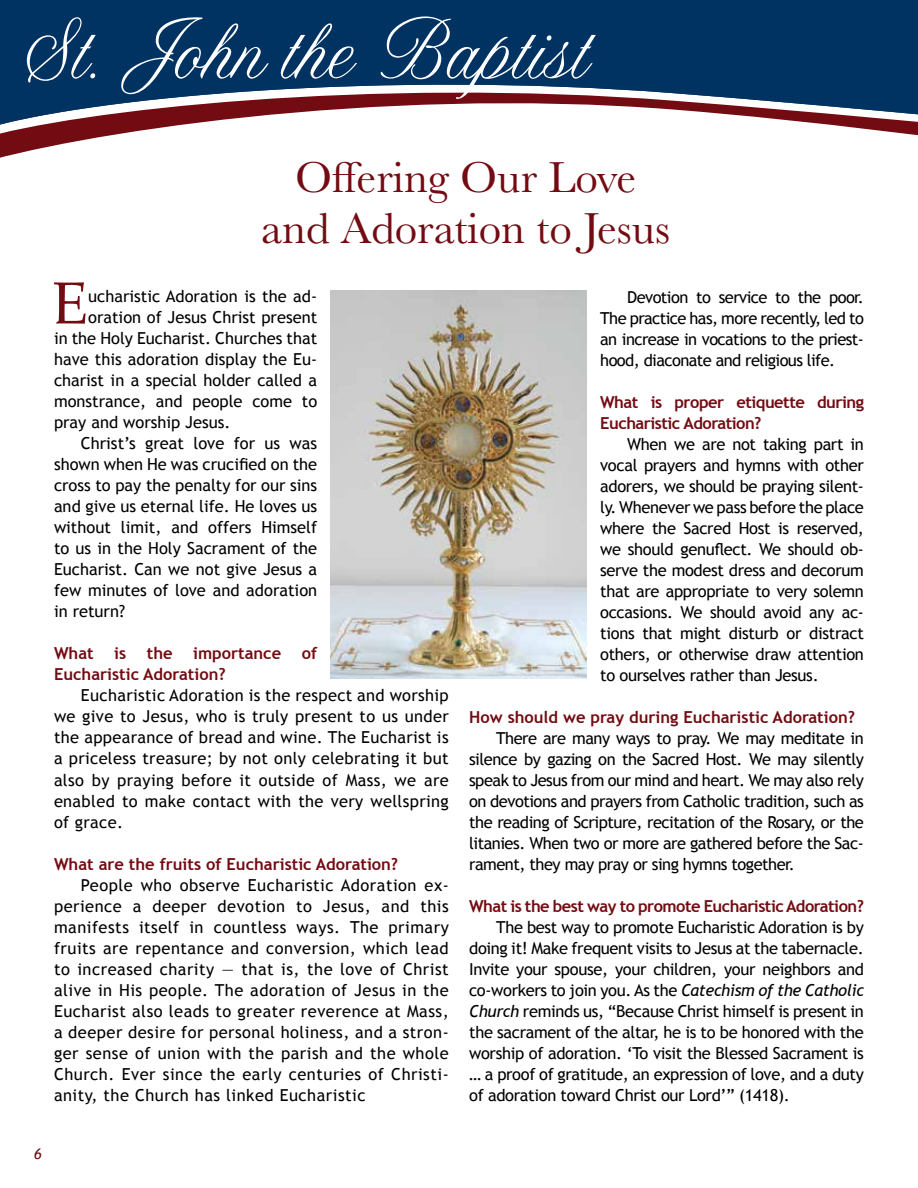
<style>
.page{position:relative;width:918px;height:1188px;background:#fff}
.page>*{position:absolute;margin:0;border:0;box-sizing:border-box;transform-origin:0 0}
.t1{font:87px "Altast Greeting";color:#fff}
.t2{font:59.4px "Palatino Linotype";color:#730b12}
.t3{font:45px/51px "Baskerville";color:#730b12;text-align:center}
.t4{font:16.5px/21px "Trebuchet MS";color:#000;text-align:justify}
.t5{font:700 16.5px/21px "Trebuchet MS";color:#730b12}
.t6{font:700 16.5px/21px "Trebuchet MS";letter-spacing:-.03em;color:#730b12}
.t7{font:italic 15px "Trebuchet MS";color:#730b12}
.s1{font-style:italic}
</style>
<div class="page">
<svg style="left:0;top:125px;width:918px;height:17px"></svg>
<svg style="left:0;top:0;width:918px;height:125px;background:#2e4c71"></svg>
<img style="left:331px;top:290px;width:256px;height:388px">
<h1 class="t1" style="left:10px;top:4px;width:575px">St. John the Baptist</h1>
<h3 class="t3" style="left:261px;top:153px;width:411px">Offering Our Love and Adoration to Jesus</h3>
<h2 class="t2" style="left:52px;top:261px;width:38px">E</h2>
<p class="t4" style="left:88px;top:286px;width:231px">ucharistic Adoration is the ad-</p>
<p class="t4" style="left:88px;top:307px;width:231px">oration of Jesus Christ present</p>
<p class="t4" style="left:54px;top:328px;width:265px">in the Holy Eucharist. Churches that</p>
<p class="t4" style="left:54px;top:349px;width:265px">have this adoration display the Eu-</p>
<p class="t4" style="left:54px;top:370px;width:265px">charist in a special holder called a</p>
<p class="t4" style="left:54px;top:391px;width:265px">monstrance, and people come to</p>
<p class="t4" style="left:54px;top:412px;width:178px">pray and worship Jesus.</p>
<p class="t4" style="left:81px;top:433px;width:238px">Christ’s great love for us was</p>
<p class="t4" style="left:54px;top:454px;width:265px">shown when He was crucified on the</p>
<p class="t4" style="left:54px;top:475px;width:265px">cross to pay the penalty for our sins</p>
<p class="t4" style="left:54px;top:496px;width:265px">and give us eternal life. He loves us</p>
<p class="t4" style="left:54px;top:517px;width:265px">without limit, and offers Himself</p>
<p class="t4" style="left:54px;top:538px;width:265px">to us in the Holy Sacrament of the</p>
<p class="t4" style="left:54px;top:559px;width:265px">Eucharist. Can we not give Jesus a</p>
<p class="t4" style="left:54px;top:580px;width:265px">few minutes of love and adoration</p>
<p class="t4" style="left:54px;top:601px;width:73px">in return?</p>
<p class="t5" style="left:54px;top:643px;width:265px">What is the importance of<br>Eucharistic Adoration?</p>
<p class="t4" style="left:54px;top:685px;width:396px;text-indent:27px">Eucharistic Adoration is the respect and worship we give to Jesus, who is truly present to us under the appearance of bread and wine. The Eucharist is a priceless treasure; by not only celebrating it but also by praying before it outside of Mass, we are enabled to make contact with the very wellspring of grace.</p>
<p class="t5" style="left:54px;top:853px;width:346px">What are the fruits of Eucharistic Adoration?</p>
<p class="t4" style="left:54px;top:874px;width:396px;text-indent:27px">People who observe Eucharistic Adoration ex&shy;perience a deeper devotion to Jesus, and this manifests itself in countless ways. The primary fruits are repentance and conversion, which lead to increased charity — that is, the love of Christ alive in His people. The adoration of Jesus in the Eucharist also leads to greater reverence at Mass, a deeper desire for personal holiness, and a stron&shy;ger sense of union with the parish and the whole Church. Ever since the early centuries of Christi&shy;anity, the Church has linked Eucharistic</p>
<p class="t7" style="left:34px;top:1144px;width:9px">6</p>
<p class="t4" style="left:600px;top:286px;width:265px;text-indent:27px">Devotion to service to the poor.<br>The practice has, more recently, led to an increase in vocations to the priest&shy;hood, diaconate and religious life.</p>
<p class="t6" style="left:600px;top:391px;width:265px">What is proper etiquette during<br>Eucharistic Adoration?</p>
<p class="t4" style="left:600px;top:433px;width:265px;text-indent:27px">When we are not taking part in vocal prayers and hymns with other adorers, we should be praying silent&shy;ly. Whenever we pass before the place where the Sacred Host is reserved, we should genuflect. We should ob&shy;serve the modest dress and decorum that are appropriate to very solemn occasions. We should avoid any ac&shy;tions that might disturb or distract others, or otherwise draw attention to ourselves rather than Jesus.</p>
<p class="t5" style="left:469px;top:706px;width:387px">How should we pray during Eucharistic Adoration?</p>
<p class="t4" style="left:469px;top:727px;width:396px;text-indent:27px">There are many ways to pray. We may meditate in silence by gazing on the Sacred Host. We may silently speak to Jesus from our mind and heart. We may also rely on devotions and prayers from Catholic tradition, such as the reading of Scripture, recitation of the Rosary, or the litanies. When two or more are gathered before the Sac&shy;rament, they may pray or sing hymns together.</p>
<p class="t6" style="left:469px;top:895px;width:396px">What is the best way to promote Eucharistic Adoration?</p>
<p class="t4" style="left:469px;top:917px;width:396px;text-indent:27px">The best way to promote Eucharistic Adoration is by doing it! Make frequent visits to Jesus at the tabernacle.<br>Invite your spouse, your children, your neighbors and co-workers to join you. As the <span class="s1">Catechism of the Catholic Church</span> reminds us, “Because Christ himself is present in the sacrament of the altar, he is to be honored with the worship of adoration. ‘To visit the Blessed Sacrament is … a proof of gratitude, an expression of love, and a duty of adoration toward Christ our Lord’” (1418).</p>
</div>
